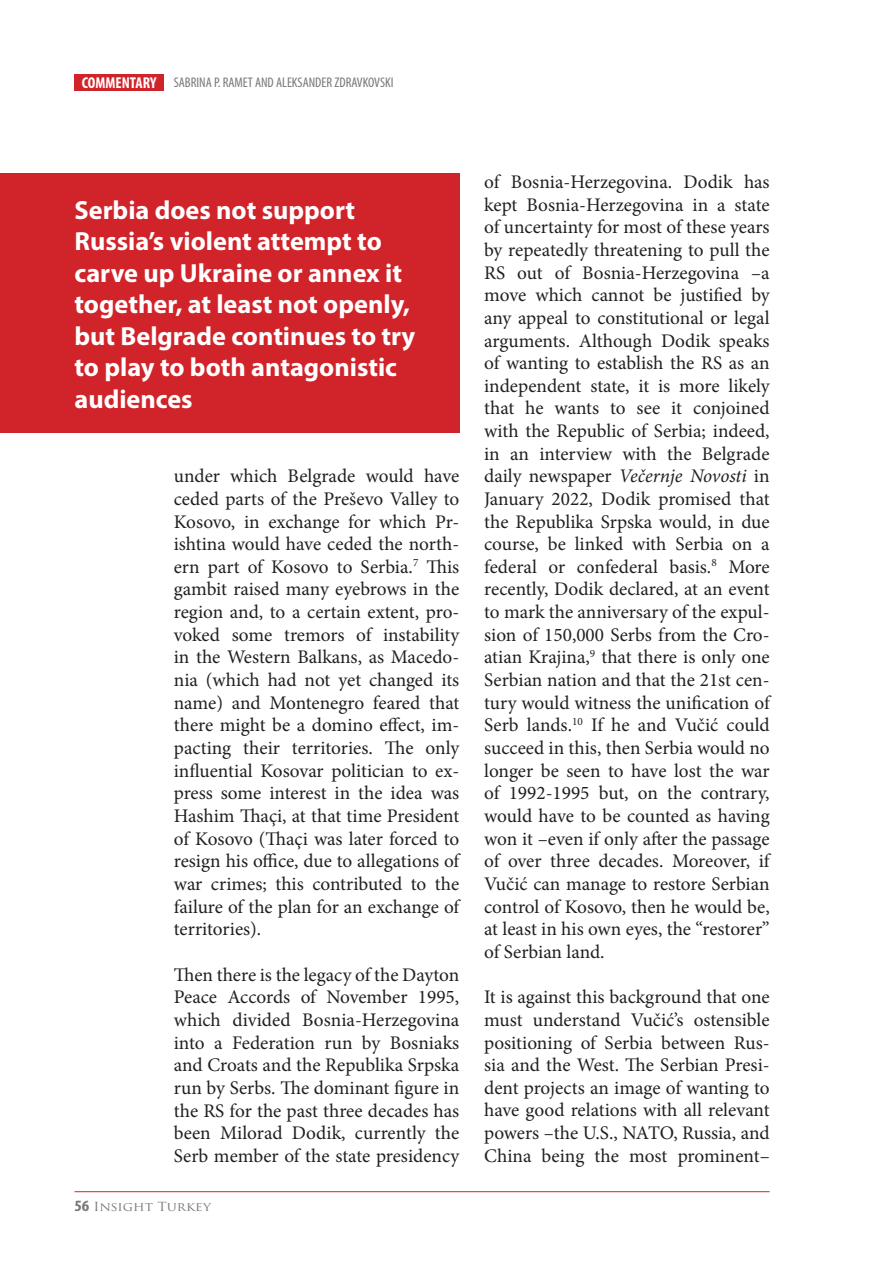
<style>
.page{position:relative;width:869px;height:1261px;background:#fff}
.page>*{position:absolute;margin:0;border:0;box-sizing:border-box;transform-origin:0 0}
.t1{font:700 26.25px/31.5px "Myriad Pro";color:#fff}
.t2{font:19.25px/22.6px "Minion Pro";letter-spacing:-.005em;color:#231f20;text-align:justify}
.t3{font:condensed 14px "Myriad Pro";color:#76787b}
.t4{font:12.25px "Trajan Pro";color:#76787b;scale:1.11 1}
.s1{font-weight:700;font-size:15.75px;color:#fff}
.s2{font-family:"Myriad Pro";font-weight:700;font-stretch:condensed;font-size:15.75px}
.s3{font-style:italic}
</style>
<div class="page">
<div style="left:74px;top:74px;width:90px;height:17px;background:#d1232a"></div>
<hr style="left:74px;top:1190px;width:695px;height:1px;background:#d1232a">
<div style="left:0;top:174px;width:459px;height:259px;background:#d1232a"></div>
<p class="t3" style="left:82px;top:74px;width:313px"><span class="s1">COMMENTARY</span> SABRINA P. RAMET AND ALEKSANDER ZDRAVKOVSKI</p>
<h1 class="t1" style="left:74px;top:193px;width:342px">Serbia does not support<br>Russia’s violent attempt to carve up Ukraine or annex it together, at least not openly, but Belgrade continues to try to play to both antagonistic audiences</h1>
<p class="t2" style="left:174px;top:464px;width:287px">under which Belgrade would have ceded parts of the Preševo Valley to Kosovo, in exchange for which Pr&shy;ishtina would have ceded the north&shy;ern part of Kosovo to Serbia.<sup>7</sup> This gambit raised many eyebrows in the region and, to a certain extent, pro&shy;voked some tremors of instability in the Western Balkans, as Macedo&shy;nia (which had not yet changed its name) and Montenegro feared that there might be a domino effect, im&shy;pacting their territories. The only influential Kosovar politician to ex&shy;press some interest in the idea was Hashim Thaçi, at that time President of Kosovo (Thaçi was later forced to resign his office, due to allegations of war crimes; this contributed to the failure of the plan for an exchange of territories).</p>
<p class="t2" style="left:174px;top:962px;width:287px">Then there is the legacy of the Dayton Peace Accords of November 1995, which divided Bosnia-Herzegovina into a Federation run by Bosniaks and Croats and the Republika Srpska run by Serbs. The dominant figure in the RS for the past three decades has been Milorad Dodik, currently the Serb member of the state presidency</p>
<p class="t4" style="left:74px;top:1198px;width:124px"><span class="s2">56</span> Insight Turkey</p>
<p class="t2" style="left:484px;top:170px;width:287px">of Bosnia-Herzegovina. Dodik has kept Bosnia-Herzegovina in a state of uncertainty for most of these years by repeatedly threatening to pull the RS out of Bosnia-Herzegovina –a move which cannot be justified by any appeal to constitutional or legal arguments. Although Dodik speaks of wanting to establish the RS as an independent state, it is more likely that he wants to see it conjoined with the Republic of Serbia; indeed, in an interview with the Belgrade daily newspaper <span class="s3">Večernje Novosti</span> in January 2022, Dodik promised that the Republika Srpska would, in due course, be linked with Serbia on a federal or confederal basis.<sup>8</sup> More recently, Dodik declared, at an event to mark the anniversary of the expul&shy;sion of 150,000 Serbs from the Cro&shy;atian Krajina,<sup>9</sup> that there is only one Serbian nation and that the 21st cen&shy;tury would witness the unification of Serb lands.<sup>10</sup> If he and Vučić could succeed in this, then Serbia would no longer be seen to have lost the war of 1992-1995 but, on the contrary, would have to be counted as having won it –even if only after the passage of over three decades. Moreover, if Vučić can manage to restore Serbian control of Kosovo, then he would be, at least in his own eyes, the “restorer” of Serbian land.</p>
<p class="t2" style="left:484px;top:985px;width:287px">It is against this background that one must understand Vučić’s ostensible positioning of Serbia between Rus&shy;sia and the West. The Serbian Presi&shy;dent projects an image of wanting to have good relations with all relevant powers –the U.S., NATO, Russia, and China being the most prominent–</p>
</div>
